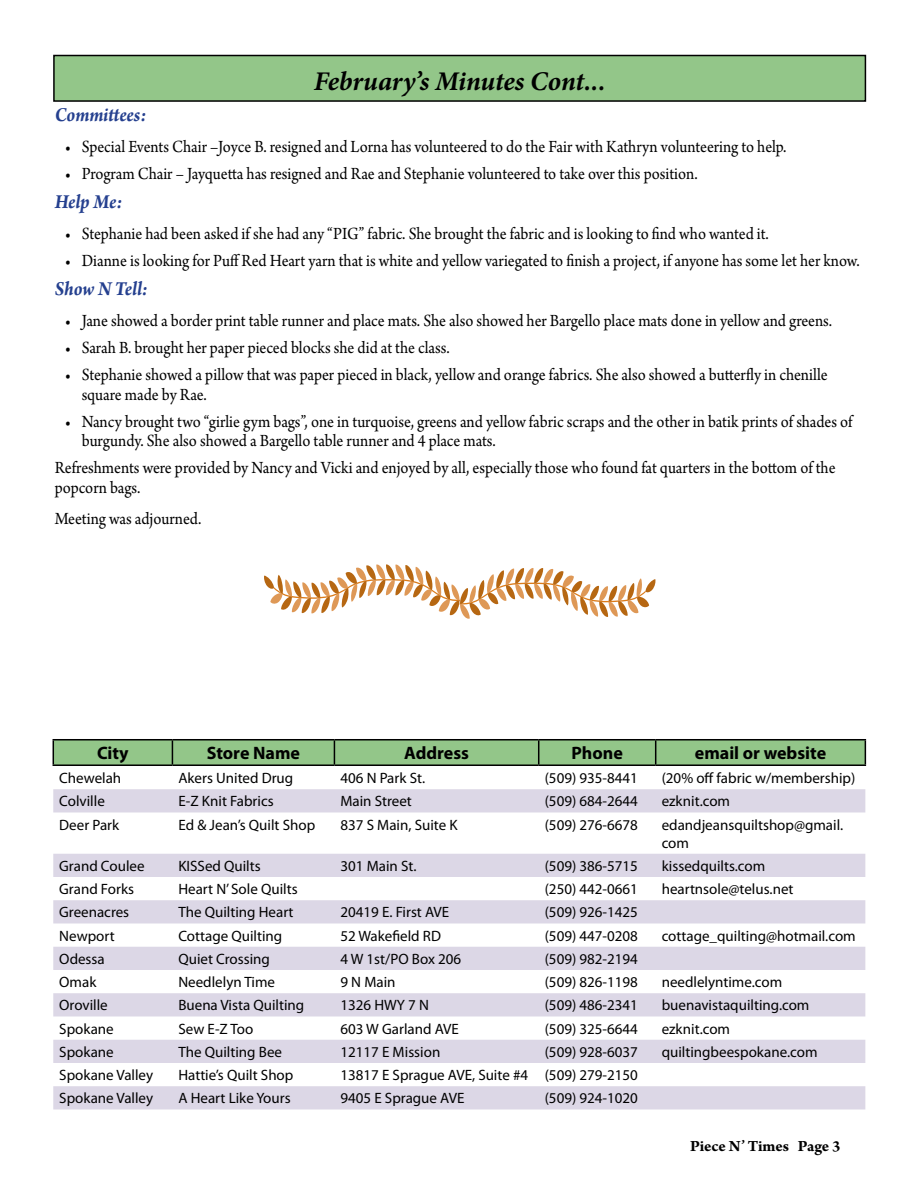
<style>
.page{position:relative;width:918px;height:1188px;background:#fff}
.page>*{position:absolute;margin:0;border:0;box-sizing:border-box;transform-origin:0 0}
.t1{font:italic 700 27px "Minion Pro";letter-spacing:-.005em;color:#000}
.t2{font:italic 700 21px "Arno Pro";letter-spacing:-.005em;color:#25408f;scale:.91 1}
.t3{font:18px/19.5px "Arno Pro";color:#000;scale:.91 1}
.t4{font:700 18px "Myriad Pro";color:#000}
.t5{font:700 16.5px "Arno Pro";letter-spacing:-.005em;color:#000}
.t6{font:15px/18px "Myriad Pro";color:#000}
</style>
<div class="page">
<div style="left:54px;top:56px;width:811px;height:45px;background:#93c689"></div>
<div style="left:53px;top:55px;width:813px;height:47px;border:2px solid #000"></div>
<svg style="left:53px;top:789px;width:812px;height:320px"></svg>
<hr style="left:53px;top:739px;width:119px;height:1px;background:#000">
<hr style="left:172px;top:739px;width:162px;height:1px;background:#000">
<hr style="left:334px;top:739px;width:205px;height:1px;background:#000">
<hr style="left:539px;top:739px;width:117px;height:1px;background:#000">
<hr style="left:656px;top:739px;width:210px;height:1px;background:#000">
<div style="left:53px;top:740px;width:813px;height:24px;background:#93c689"></div>
<hr style="left:53px;top:764px;width:119px;height:2px;background:#000">
<hr style="left:172px;top:764px;width:162px;height:2px;background:#000">
<hr style="left:334px;top:764px;width:205px;height:2px;background:#000">
<hr style="left:539px;top:764px;width:117px;height:2px;background:#000">
<hr style="left:656px;top:764px;width:210px;height:2px;background:#000">
<svg style="left:264px;top:564px;width:392px;height:55px"></svg>
<h1 class="t1" style="left:314px;top:62px;width:293px">February’s Minutes Cont...</h1>
<p class="t2" style="left:55px;top:102px;width:102px">Committees:</p>
<p class="t3" style="left:65px;top:138px;width:795px">• Special Events Chair –Joyce B. resigned and Lorna has volunteered to do the Fair with Kathryn volunteering to help.</p>
<p class="t3" style="left:65px;top:165px;width:697px">• Program Chair – Jayquetta has resigned and Rae and Stephanie volunteered to take over this position.</p>
<p class="t2" style="left:55px;top:189px;width:76px">Help Me:</p>
<p class="t3" style="left:65px;top:225px;width:775px">• Stephanie had been asked if she had any “PIG” fabric. She brought the fabric and is looking to find who wanted it.</p>
<p class="t3" style="left:65px;top:252px;width:875px">• Dianne is looking for Puff Red Heart yarn that is white and yellow variegated to finish a project, if anyone has some let her know.</p>
<p class="t2" style="left:55px;top:276px;width:104px">Show N Tell:</p>
<p class="t3" style="left:65px;top:312px;width:845px">• Jane showed a border print table runner and place mats. She also showed her Bargello place mats done in yellow and greens.</p>
<p class="t3" style="left:65px;top:339px;width:424px">• Sarah B. brought her paper pieced blocks she did at the class.</p>
<p class="t3" style="left:82px;top:366px;width:821px;text-indent:-17px">• Stephanie showed a pillow that was paper pieced in black, yellow and orange fabrics. She also showed a butterfly in chenille square made by Rae.</p>
<p class="t3" style="left:82px;top:413px;width:849px;text-indent:-17px">• Nancy brought two “girlie gym bags”, one in turquoise, greens and yellow fabric scraps and the other in batik prints of shades of burgundy. She also showed a Bargello table runner and 4 place mats.</p>
<p class="t3" style="left:55px;top:459px;width:860px">Refreshments were provided by Nancy and Vicki and enjoyed by all, especially those who found fat quarters in the bottom of the popcorn bags.</p>
<p class="t3" style="left:55px;top:510px;width:163px">Meeting was adjourned.</p>
<p class="t4" style="left:97px;top:741px;width:33px">City</p>
<p class="t4" style="left:207px;top:741px;width:95px">Store Name</p>
<p class="t4" style="left:404px;top:741px;width:66px">Address</p>
<p class="t4" style="left:571px;top:741px;width:53px">Phone</p>
<p class="t4" style="left:695px;top:741px;width:133px">email or website</p>
<p class="t6" style="left:59px;top:769px;width:64px">Chewelah</p>
<p class="t6" style="left:178px;top:769px;width:116px">Akers United Drug</p>
<p class="t6" style="left:340px;top:769px;width:86px">406 N Park St.</p>
<p class="t6" style="left:545px;top:769px;width:95px">(509) 935-8441</p>
<p class="t6" style="left:662px;top:769px;width:195px">(20% off fabric w/membership)</p>
<p class="t6" style="left:59px;top:792px;width:47px">Colville</p>
<p class="t6" style="left:178px;top:792px;width:97px">E-Z Knit Fabrics</p>
<p class="t6" style="left:340px;top:792px;width:73px">Main Street</p>
<p class="t6" style="left:545px;top:792px;width:95px">(509) 684-2644</p>
<p class="t6" style="left:662px;top:792px;width:70px">ezknit.com</p>
<p class="t6" style="left:59px;top:815px;width:61px">Deer Park</p>
<p class="t6" style="left:178px;top:815px;width:138px">Ed &amp; Jean’s Quilt Shop</p>
<p class="t6" style="left:340px;top:815px;width:119px">837 S Main, Suite K</p>
<p class="t6" style="left:545px;top:815px;width:95px">(509) 276-6678</p>
<p class="t6" style="left:662px;top:815px;width:183px">edandjeansquiltshop@gmail. com</p>
<p class="t6" style="left:59px;top:857px;width:87px">Grand Coulee</p>
<p class="t6" style="left:178px;top:857px;width:84px">KISSed Quilts</p>
<p class="t6" style="left:340px;top:857px;width:78px">301 Main St.</p>
<p class="t6" style="left:545px;top:857px;width:95px">(509) 386-5715</p>
<p class="t6" style="left:662px;top:857px;width:105px">kissedquilts.com</p>
<p class="t6" style="left:59px;top:880px;width:76px">Grand Forks</p>
<p class="t6" style="left:178px;top:880px;width:121px">Heart N’ Sole Quilts</p>
<p class="t6" style="left:545px;top:880px;width:95px">(250) 442-0661</p>
<p class="t6" style="left:662px;top:880px;width:133px">heartnsole@telus.net</p>
<p class="t6" style="left:59px;top:903px;width:71px">Greenacres</p>
<p class="t6" style="left:178px;top:903px;width:117px">The Quilting Heart</p>
<p class="t6" style="left:340px;top:903px;width:110px">20419 E. First AVE</p>
<p class="t6" style="left:545px;top:903px;width:95px">(509) 926-1425</p>
<p class="t6" style="left:59px;top:926px;width:57px">Newport</p>
<p class="t6" style="left:178px;top:926px;width:105px">Cottage Quilting</p>
<p class="t6" style="left:340px;top:926px;width:102px">52 Wakefield RD</p>
<p class="t6" style="left:545px;top:926px;width:95px">(509) 447-0208</p>
<p class="t6" style="left:662px;top:926px;width:196px">cottage_quilting@hotmail.com</p>
<p class="t6" style="left:59px;top:950px;width:47px">Odessa</p>
<p class="t6" style="left:178px;top:950px;width:93px">Quiet Crossing</p>
<p class="t6" style="left:340px;top:950px;width:122px">4 W 1st/PO Box 206</p>
<p class="t6" style="left:545px;top:950px;width:95px">(509) 982-2194</p>
<p class="t6" style="left:59px;top:973px;width:39px">Omak</p>
<p class="t6" style="left:178px;top:973px;width:98px">Needlelyn Time</p>
<p class="t6" style="left:340px;top:973px;width:57px">9 N Main</p>
<p class="t6" style="left:545px;top:973px;width:95px">(509) 826-1198</p>
<p class="t6" style="left:662px;top:973px;width:122px">needlelyntime.com</p>
<p class="t6" style="left:59px;top:996px;width:50px">Oroville</p>
<p class="t6" style="left:178px;top:996px;width:127px">Buena Vista Quilting</p>
<p class="t6" style="left:340px;top:996px;width:90px">1326 HWY 7 N</p>
<p class="t6" style="left:545px;top:996px;width:95px">(509) 486-2341</p>
<p class="t6" style="left:662px;top:996px;width:149px">buenavistaquilting.com</p>
<p class="t6" style="left:59px;top:1019px;width:56px">Spokane</p>
<p class="t6" style="left:178px;top:1019px;width:76px">Sew E-Z Too</p>
<p class="t6" style="left:340px;top:1019px;width:120px">603 W Garland AVE</p>
<p class="t6" style="left:545px;top:1019px;width:95px">(509) 325-6644</p>
<p class="t6" style="left:662px;top:1019px;width:70px">ezknit.com</p>
<p class="t6" style="left:59px;top:1043px;width:56px">Spokane</p>
<p class="t6" style="left:178px;top:1043px;width:105px">The Quilting Bee</p>
<p class="t6" style="left:340px;top:1043px;width:101px">12117 E Mission</p>
<p class="t6" style="left:545px;top:1043px;width:95px">(509) 928-6037</p>
<p class="t6" style="left:662px;top:1043px;width:157px">quiltingbeespokane.com</p>
<p class="t6" style="left:59px;top:1066px;width:95px">Spokane Valley</p>
<p class="t6" style="left:178px;top:1066px;width:117px">Hattie’s Quilt Shop</p>
<p class="t6" style="left:340px;top:1066px;width:299px">13817 E Sprague AVE, Suite #4 (509) 279-2150</p>
<p class="t6" style="left:59px;top:1089px;width:95px">Spokane Valley</p>
<p class="t6" style="left:178px;top:1089px;width:114px">A Heart Like Yours</p>
<p class="t6" style="left:340px;top:1089px;width:125px">9405 E Sprague AVE</p>
<p class="t6" style="left:545px;top:1089px;width:95px">(509) 924-1020</p>
<p class="t5" style="left:690px;top:1137px;width:152px">Piece N’ Times Page 3</p>
</div>
